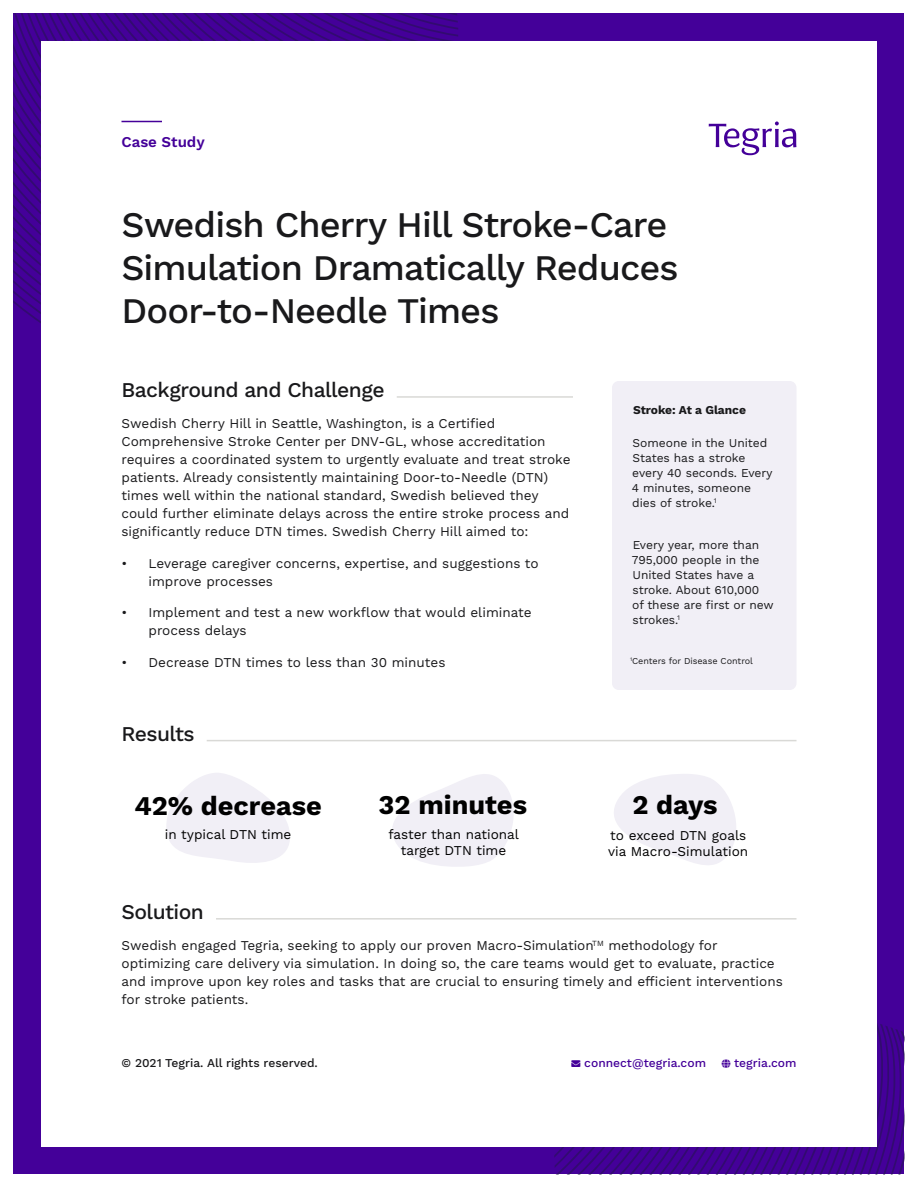
<style>
.page{position:relative;width:918px;height:1188px;background:#fff}
.page>*{position:absolute;margin:0;border:0;box-sizing:border-box;transform-origin:0 0}
.t1{font:500 36px/43.2px "Work Sans";letter-spacing:-.025em;color:#19191b}
.t2{font:700 27px "Work Sans";color:#000}
.t3{font:500 21px "Work Sans";letter-spacing:-.025em;color:#19191b}
.t4{font:600 15px "Work Sans";color:#409}
.t5{font:13.5px/18px "Work Sans";color:#19191b}
.t6{font:13.5px/16.2px "Work Sans";color:#000;text-align:center}
.t7{font:12px/15px "Work Sans";letter-spacing:-.005em;color:#19191b}
.t8{font:500 12px "Work Sans";color:#19191b}
.t9{font:500 12px "Work Sans";color:#409}
.t10{font:700 12px "Work Sans";letter-spacing:-.005em;color:#19191b}
.t11{font:9px "Work Sans";letter-spacing:-.005em;color:#19191b}
</style>
<div class="page">
<div style="left:14px;top:14px;width:890px;height:1160px;background:#409"></div>
<svg style="left:14px;top:14px;width:444px;height:309px"></svg>
<svg style="left:554px;top:1023px;width:350px;height:151px"></svg>
<div style="left:41px;top:41px;width:836px;height:1106px;background:#fff"></div>
<hr style="left:207px;top:740px;width:590px;height:1px;background:#d9d9d6">
<hr style="left:216px;top:918px;width:580px;height:2px;background:#d9d9d6">
<div style="left:612px;top:381px;width:184px;height:309px;background:#f1eff6;border-radius:7px"></div>
<hr style="left:122px;top:121px;width:40px;height:1px;background:#409">
<svg style="left:709px;top:121px;width:87px;height:34px"></svg>
<hr style="left:397px;top:396px;width:176px;height:2px;background:#d9d9d6">
<svg style="left:166px;top:773px;width:124px;height:90px"></svg>
<svg style="left:392px;top:774px;width:122px;height:93px"></svg>
<svg style="left:614px;top:774px;width:122px;height:91px"></svg>
<p class="t4" style="left:122px;top:134px;width:85px">Case Study</p>
<p class="t1" style="left:122px;top:204px;width:559px">Swedish Cherry Hill Stroke-Care<br>Simulation Dramatically Reduces<br>Door-to-Needle Times</p>
<p class="t3" style="left:122px;top:377px;width:265px">Background and Challenge</p>
<p class="t5" style="left:122px;top:415px;width:451px">Swedish Cherry Hill in Seattle, Washington, is a Certified Comprehensive Stroke Center per DNV-GL, whose accreditation requires a coordinated system to urgently evaluate and treat stroke patients. Already consistently maintaining Door-to-Needle (DTN) times well within the national standard, Swedish believed they could further eliminate delays across the entire stroke process and significantly reduce DTN times. Swedish Cherry Hill aimed to:</p>
<p class="t5" style="left:148px;top:555px;width:392px;text-indent:-27px">• Leverage caregiver concerns, expertise, and suggestions to improve processes</p>
<p class="t5" style="left:148px;top:604px;width:385px;text-indent:-27px">• Implement and test a new workflow that would eliminate process delays</p>
<p class="t5" style="left:122px;top:654px;width:326px">• Decrease DTN times to less than 30 minutes</p>
<p class="t3" style="left:122px;top:721px;width:75px">Results</p>
<p class="t10" style="left:633px;top:403px;width:115px">Stroke: At a Glance</p>
<p class="t7" style="left:632px;top:436px;width:142px">Someone in the United<br>States has a stroke every 40 seconds. Every<br>4 minutes, someone dies of stroke.<sup>1</sup></p>
<p class="t7" style="left:632px;top:538px;width:143px">Every year, more than<br>795,000 people in the<br>United States have a stroke. About 610,000<br>of these are first or new strokes.<sup>1</sup></p>
<p class="t11" style="left:630px;top:655px;width:125px"><sup>1</sup>Centers for Disease Control</p>
<p class="t2" style="left:135px;top:791px;width:189px">42% decrease</p>
<p class="t2" style="left:379px;top:789px;width:150px">32 minutes</p>
<p class="t2" style="left:632px;top:789px;width:87px">2 days</p>
<p class="t6" style="left:165px;top:827px;width:128px">in typical DTN time</p>
<p class="t6" style="left:610px;top:827px;width:137px">to exceed DTN goals</p>
<p class="t6" style="left:608px;top:844px;width:142px">via Macro-Simulation</p>
<p class="t6" style="left:388px;top:827px;width:132px">faster than national target DTN time</p>
<p class="t3" style="left:122px;top:899px;width:84px">Solution</p>
<p class="t5" style="left:122px;top:937px;width:663px">Swedish engaged Tegria, seeking to apply our proven Macro-Simulation<sup>TM</sup> methodology for optimizing care delivery via simulation. In doing so, the care teams would get to evaluate, practice and improve upon key roles and tasks that are crucial to ensuring timely and efficient interventions for stroke patients.</p>
<p class="t8" style="left:122px;top:1055px;width:198px">© 2021 Tegria. All rights reserved.</p>
<p class="t9" style="left:571px;top:1055px;width:136px">→ connect@tegria.com</p>
<p class="t9" style="left:734px;top:1055px;width:64px">tegria.com</p>
</div>
